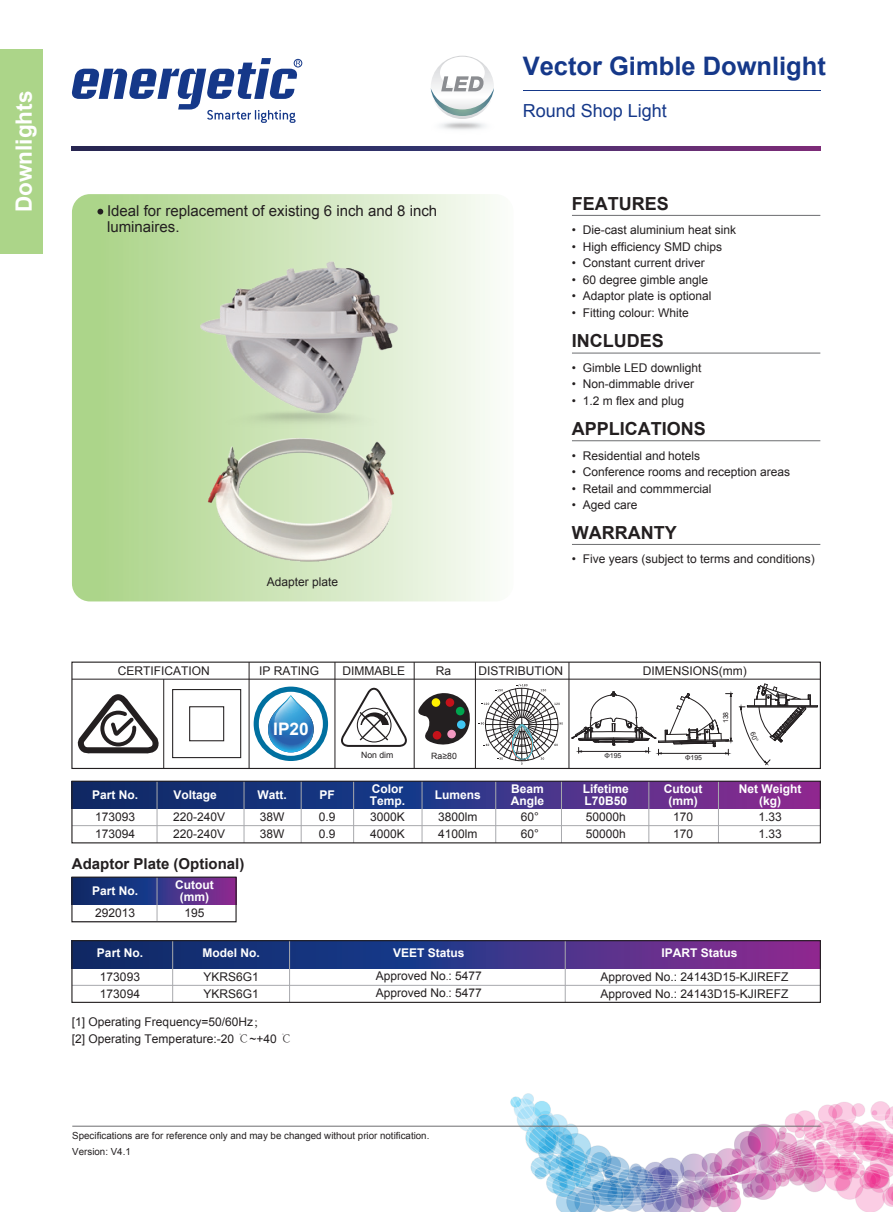
<style>
.page{position:relative;width:893px;height:1212px;background:#fff}
.page>*{position:absolute;margin:0;border:0;box-sizing:border-box;transform-origin:0 0}
.t1{font:700 25.5px "Arial";color:#153889}
.t2{font:700 22.5px "Arial";color:#fff}
.t3{font:700 18px "Arial";color:#231f20}
.t4{font:18px "Arial";color:#153889}
.t5{font:700 17.25px "Arial";color:#fff}
.t6{font:15px "Arial";color:#231f20}
.t7{font:700 15px "Arial";color:#231f20}
.t8{font:12px/17px "Arial";color:#231f20}
.t9{font:700 12px/12px "Arial";color:#fff}
.t10{font:9.75px/15.6px "Arial";color:#231f20}
.t11{font:8.7px "Arial";color:#231f20}
.t12{font:6.9px "Arial";color:#231f20}
.s1{font-family:"Adobe Song Std";font-weight:300}
.s2{font-weight:700;color:#fff}
</style>
<div class="page">
<img style="left:510px;top:1093px;width:383px;height:119px">
<hr style="left:72px;top:1126px;width:749px;height:1px;background:#6d6e71">
<div style="left:0;top:49px;width:43px;height:204px;background:#acd589"></div>
<svg style="left:72px;top:194px;width:421px;height:407px;background:#cce4b7"></svg>
<svg style="left:71px;top:58px;width:229px;height:65px"></svg>
<div style="left:294px;top:59px;width:8px;height:8px;border:1px solid #153889;border-radius:50%"></div>
<div style="left:431px;top:56px;width:63px;height:63px;background:#dfe0e2;border-radius:32px"></div>
<div style="left:440px;top:57px;width:45px;height:32px;background:#fff;border-radius:50%"></div>
<svg style="left:431px;top:76px;width:63px;height:40px"></svg>
<hr style="left:523px;top:90px;width:297px;height:1px;background:#153889">
<svg style="left:72px;top:146px;width:748px;height:5px;background:#442e68"></svg>
<hr style="left:572px;top:215px;width:248px;height:1px;background:#6c6d70">
<svg style="left:97px;top:209px;width:6px;height:6px"></svg>
<hr style="left:572px;top:353px;width:248px;height:1px;background:#6c6d70">
<hr style="left:572px;top:440px;width:248px;height:1px;background:#6c6d70">
<hr style="left:572px;top:544px;width:248px;height:1px;background:#6c6d70">
<img style="left:196px;top:253px;width:210px;height:160px">
<img style="left:188px;top:413px;width:226px;height:169px">
<svg style="left:73px;top:783px;width:746px;height:26px;background:#3a3182"></svg>
<hr style="left:157px;top:781px;width:1px;height:62px;background:#a8a9ad">
<hr style="left:244px;top:781px;width:1px;height:62px;background:#a8a9ad">
<hr style="left:353px;top:781px;width:1px;height:62px;background:#a8a9ad">
<hr style="left:301px;top:781px;width:1px;height:62px;background:#a8a9ad">
<hr style="left:422px;top:781px;width:1px;height:62px;background:#a8a9ad">
<hr style="left:495px;top:781px;width:1px;height:62px;background:#a8a9ad">
<hr style="left:648px;top:781px;width:1px;height:62px;background:#a8a9ad">
<hr style="left:718px;top:781px;width:1px;height:62px;background:#a8a9ad">
<hr style="left:561px;top:781px;width:1px;height:62px;background:#a8a9ad">
<hr style="left:72px;top:825px;width:748px;height:1px;background:#a8a9ad">
<div style="left:71px;top:781px;width:750px;height:62px;border:1px solid #231f20"></div>
<svg style="left:73px;top:878px;width:162px;height:27px;background:#393182"></svg>
<hr style="left:157px;top:877px;width:1px;height:45px;background:#a8a9ad">
<div style="left:71px;top:876px;width:166px;height:46px;border:1px solid #231f20"></div>
<svg style="left:254px;top:686px;width:74px;height:75px"></svg>
<svg style="left:77px;top:694px;width:82px;height:60px"></svg>
<hr style="left:72px;top:679px;width:748px;height:1px;background:#231f20">
<hr style="left:414px;top:662px;width:1px;height:106px;background:#231f20">
<hr style="left:475px;top:662px;width:1px;height:106px;background:#231f20">
<hr style="left:569px;top:662px;width:1px;height:106px;background:#231f20">
<hr style="left:163px;top:679px;width:1px;height:89px;background:#231f20">
<hr style="left:249px;top:662px;width:1px;height:106px;background:#231f20">
<hr style="left:335px;top:662px;width:1px;height:106px;background:#231f20">
<div style="left:71px;top:661px;width:750px;height:108px;border:1px solid #231f20"></div>
<svg style="left:73px;top:942px;width:746px;height:26px;background:#393182"></svg>
<hr style="left:72px;top:985px;width:748px;height:1px;background:#a8a9ad">
<hr style="left:172px;top:941px;width:1px;height:61px;background:#a8a9ad">
<hr style="left:289px;top:941px;width:1px;height:61px;background:#a8a9ad">
<hr style="left:565px;top:941px;width:1px;height:61px;background:#a8a9ad">
<div style="left:71px;top:940px;width:750px;height:63px;border:1px solid #231f20"></div>
<svg style="left:479px;top:684px;width:84px;height:81px"></svg>
<svg style="left:572px;top:692px;width:161px;height:63px"></svg>
<hr style="left:748px;top:707px;width:69px;height:1px;background:#231f20">
<hr style="left:747px;top:706px;width:70px;height:1px;background:#231f20">
<hr style="left:747px;top:705px;width:70px;height:1px;background:#231f20">
<svg style="left:341px;top:688px;width:66px;height:59px"></svg>
<svg style="left:418px;top:693px;width:52px;height:52px"></svg>
<div style="left:432px;top:698px;width:8px;height:9px;background:#fff101;border-radius:50%"></div>
<div style="left:446px;top:698px;width:8px;height:9px;background:#c4121a;border-radius:50%"></div>
<div style="left:433px;top:731px;width:8px;height:8px;background:#c4121a;border-radius:50%"></div>
<div style="left:456px;top:707px;width:8px;height:8px;background:#00a54f;border-radius:50%"></div>
<div style="left:457px;top:720px;width:9px;height:9px;background:#40c7f4;border-radius:50%"></div>
<div style="left:447px;top:730px;width:9px;height:8px;background:#f499c2;border-radius:50%"></div>
<div style="left:172px;top:689px;width:69px;height:69px;border:1px solid #231f20"></div>
<div style="left:189px;top:706px;width:35px;height:35px;border:1px solid #231f20"></div>
<img style="left:215px;top:384px;width:180px;height:58px">
<svg style="left:739px;top:683px;width:72px;height:82px"></svg>
<h2 class="t2" style="left:9px;top:212px;width:123px;rotate:-90deg">Downlights</h2>
<p class="t6" style="left:107px;top:200px;width:332px">Ideal for replacement of existing 6 inch and 8 inch</p>
<p class="t6" style="left:107px;top:217px;width:74px">luminaires.</p>
<p class="t8" style="left:267px;top:574px;width:73px">Adapter plate</p>
<h1 class="t1" style="left:523px;top:49px;width:305px">Vector Gimble Downlight</h1>
<h3 class="t4" style="left:523px;top:99px;width:146px">Round Shop Light</h3>
<h3 class="t3" style="left:572px;top:191px;width:99px">FEATURES</h3>
<p class="t8" style="left:572px;top:222px;width:166px">• Die-cast aluminium heat sink</p>
<p class="t8" style="left:572px;top:238px;width:152px">• High efficiency SMD chips</p>
<p class="t8" style="left:572px;top:255px;width:134px">• Constant current driver</p>
<p class="t8" style="left:572px;top:271px;width:138px">• 60 degree gimble angle</p>
<p class="t8" style="left:572px;top:288px;width:141px">• Adaptor plate is optional</p>
<p class="t8" style="left:572px;top:304px;width:118px">• Fitting colour: White</p>
<h3 class="t3" style="left:572px;top:329px;width:93px">INCLUDES</h3>
<p class="t8" style="left:572px;top:359px;width:131px">• Gimble LED downlight</p>
<p class="t8" style="left:572px;top:376px;width:124px">• Non-dimmable driver</p>
<p class="t8" style="left:572px;top:392px;width:114px">• 1.2 m flex and plug</p>
<h3 class="t3" style="left:572px;top:417px;width:136px">APPLICATIONS</h3>
<p class="t8" style="left:572px;top:447px;width:130px">• Residential and hotels</p>
<p class="t8" style="left:572px;top:463px;width:220px">• Conference rooms and reception areas</p>
<p class="t8" style="left:572px;top:480px;width:141px">• Retail and commmercial</p>
<p class="t8" style="left:572px;top:496px;width:67px">• Aged care</p>
<h3 class="t3" style="left:572px;top:520px;width:106px">WARRANTY</h3>
<p class="t8" style="left:572px;top:551px;width:244px">• Five years (subject to terms and conditions)</p>
<p class="t8" style="left:118px;top:662px;width:94px">CERTIFICATION</p>
<p class="t8" style="left:259px;top:662px;width:62px">IP RATING</p>
<p class="t8" style="left:343px;top:662px;width:64px">DIMMABLE</p>
<p class="t8" style="left:478px;top:662px;width:86px">DISTRIBUTION</p>
<p class="t8" style="left:643px;top:662px;width:105px">DIMENSIONS(mm)</p>
<p class="t8" style="left:436px;top:662px;width:17px">Ra</p>
<h3 class="t5" style="left:273px;top:717px;width:37px">IP20</h3>
<p class="t11" style="left:361px;top:749px;width:34px">Non dim</p>
<p class="t11" style="left:431px;top:750px;width:27px">Ra≥80</p>
<p class="t12" style="left:604px;top:751px;width:19px">Φ195</p>
<p class="t12" style="left:685px;top:753px;width:19px">Φ195</p>
<p class="t12" style="left:721px;top:723px;width:13px;rotate:-90deg">138</p>
<p class="t9" style="left:92px;top:789px;width:48px">Part No.</p>
<p class="t9" style="left:173px;top:789px;width:45px">Voltage</p>
<p class="t9" style="left:257px;top:789px;width:31px">Watt.</p>
<p class="t9" style="left:319px;top:789px;width:17px">PF</p>
<p class="t9" style="left:370px;top:783px;width:37px">Color<br>Temp.</p>
<p class="t8" style="left:95px;top:808px;width:42px">173093<br>173094</p>
<p class="t8" style="left:173px;top:808px;width:54px">220-240V<br>220-240V</p>
<p class="t8" style="left:260px;top:808px;width:26px">38W<br>38W</p>
<p class="t8" style="left:370px;top:808px;width:36px">3000K<br>4000K</p>
<p class="t8" style="left:319px;top:808px;width:18px">0.9<br>0.9</p>
<p class="t7" style="left:72px;top:854px;width:174px">Adaptor Plate (Optional)</p>
<p class="t9" style="left:92px;top:885px;width:48px">Part No.</p>
<p class="t8" style="left:95px;top:904px;width:42px">292013</p>
<p class="t9" style="left:175px;top:879px;width:40px;text-align:center">Cutout (mm)</p>
<p class="t8" style="left:185px;top:904px;width:22px">195</p>
<p class="t9" style="left:435px;top:789px;width:48px">Lumens</p>
<p class="t8" style="left:438px;top:808px;width:41px">3800lm<br>4100lm</p>
<p class="t9" style="left:202px;top:947px;width:59px">Model No.</p>
<p class="t8" style="left:203px;top:969px;width:57px">YKRS6G1<br>YKRS6G1</p>
<p class="t8" style="left:72px;top:1013px;width:222px">[1] Operating Frequency=50/60Hz<span class="s1">；<br></span>[2] Operating Temperature:-20 <span class="s1">℃</span>~+40 <span class="s1">℃</span></p>
<p class="t9" style="left:97px;top:947px;width:48px">Part No.</p>
<p class="t8" style="left:100px;top:969px;width:42px">173093<br>173094</p>
<p class="t8" style="left:376px;top:941px;width:108px;line-height:23.1px;text-align:center"><span class="s2">VEET Status<br></span>Approved No<span class="s1">.</span>: 5477</p>
<p class="t8" style="left:376px;top:985px;width:108px">Approved No<span class="s1">.</span>: 5477</p>
<p class="t9" style="left:511px;top:783px;width:35px">Beam<br>Angle</p>
<p class="t8" style="left:521px;top:808px;width:20px">60°<br>60°</p>
<p class="t10" style="left:72px;top:1128px;width:359px">Specifications are for reference only and may be changed without prior notification.<br>Version: V4.1</p>
<p class="t9" style="left:583px;top:783px;width:48px">Lifetime<br>L70B50</p>
<p class="t8" style="left:586px;top:808px;width:42px">50000h<br>50000h</p>
<p class="t9" style="left:664px;top:783px;width:40px;text-align:center">Cutout (mm)</p>
<p class="t8" style="left:673px;top:808px;width:22px">170<br>170</p>
<p class="t8" style="left:759px;top:808px;width:25px">1.33<br>1.33</p>
<p class="t9" style="left:739px;top:783px;width:64px;text-align:center">Net Weight (kg)</p>
<p class="t9" style="left:661px;top:947px;width:78px">IPART Status</p>
<p class="t8" style="left:600px;top:968px;width:190px">Approved No.: 24143D15-KJIREFZ<br>Approved No.: 24143D15-KJIREFZ</p>
</div>
